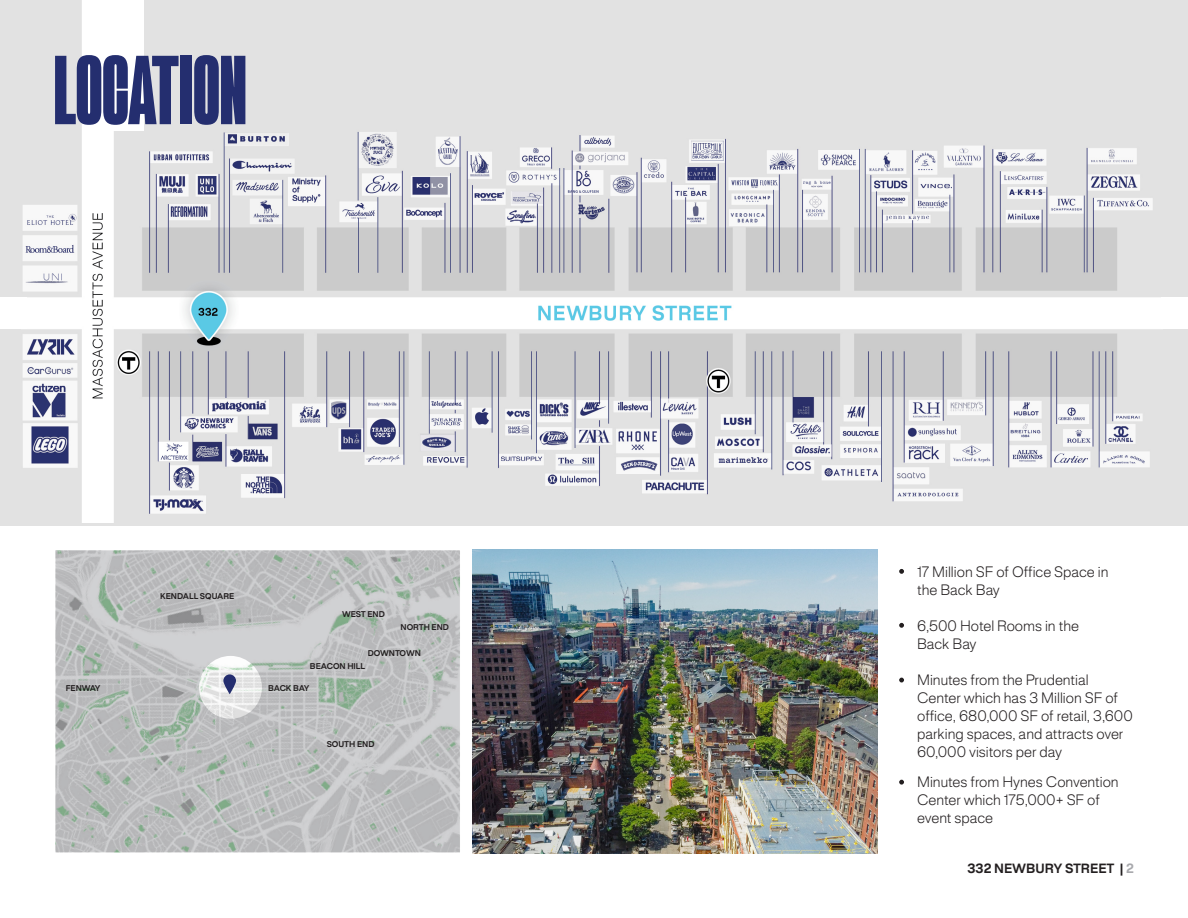
<style>
.page{position:relative;width:1188px;height:918px;background:#fff}
.page>*{position:absolute;margin:0;border:0;box-sizing:border-box;transform-origin:0 0}
.B3_Rules_Light_10pt{font:800 90px "Arges Normal Extra";letter-spacing:.005em;color:#242e6f}
.B4a_Small_List_Rules_9_pt{font:300 13.5px/18px "Rules";color:#231f20}
.t1{font:700 12px "Rules";color:#231f20}
.H5_Rules_bold_11pt{font:700 7.5px "Rules";letter-spacing:-.005em;color:#231f20}
.s1{color:#a8a9ad}
</style>
<div class="page">
<div style="left:0;top:0;width:1188px;height:526px;background:#e2e2e2"></div>
<img style="left:23px;top:0;width:1138px;height:523px">
<img style="left:473px;top:549px;width:404px;height:305px">
<svg style="left:56px;top:550px;width:404px;height:302px;background:#bdc0c0"></svg>
<svg style="left:223px;top:674px;width:13px;height:20px"></svg>
<div style="left:113px;top:0;width:31px;height:130px;background:#fff"></div>
<div style="left:1161px;top:297px;width:27px;height:32px;background:#fff"></div>
<div style="left:0;top:297px;width:27px;height:32px;background:#fff"></div>
<svg style="left:899px;top:569px;width:5px;height:5px"></svg>
<svg style="left:899px;top:623px;width:5px;height:5px"></svg>
<svg style="left:899px;top:678px;width:5px;height:4px"></svg>
<svg style="left:899px;top:780px;width:5px;height:5px"></svg>
<p class="B3_Rules_Light_10pt" style="left:54px;top:37px;width:194px">LOCATION</p>
<p class="H5_Rules_bold_11pt" style="left:66px;top:682px;width:36px">FENWAY</p>
<p class="H5_Rules_bold_11pt" style="left:160px;top:590px;width:76px">KENDALL SQUARE</p>
<p class="H5_Rules_bold_11pt" style="left:342px;top:607px;width:44px">WEST END</p>
<p class="H5_Rules_bold_11pt" style="left:400px;top:621px;width:50px">NORTH END</p>
<p class="H5_Rules_bold_11pt" style="left:368px;top:646px;width:55px">DOWNTOWN</p>
<p class="H5_Rules_bold_11pt" style="left:310px;top:660px;width:57px">BEACON HILL</p>
<p class="H5_Rules_bold_11pt" style="left:268px;top:682px;width:43px">BACK BAY</p>
<p class="H5_Rules_bold_11pt" style="left:327px;top:737px;width:49px">SOUTH END</p>
<p class="B4a_Small_List_Rules_9_pt" style="left:917px;top:563px;width:193px">17 Million SF of Office Space in the Back Bay</p>
<p class="B4a_Small_List_Rules_9_pt" style="left:917px;top:617px;width:163px">6,500 Hotel Rooms in the<br>Back Bay</p>
<p class="B4a_Small_List_Rules_9_pt" style="left:917px;top:671px;width:217px">Minutes from the Prudential<br>Center which has 3 Million SF of office, 680,000 SF of retail, 3,600 parking spaces, and attracts over<br>60,000 visitors per day</p>
<p class="B4a_Small_List_Rules_9_pt" style="left:917px;top:773px;width:203px">Minutes from Hynes Convention<br>Center which 175,000+ SF of event space</p>
<p class="t1" style="left:968px;top:858px;width:168px">332 NEWBURY STREET | <span class="s1">2</span></p>
</div>
